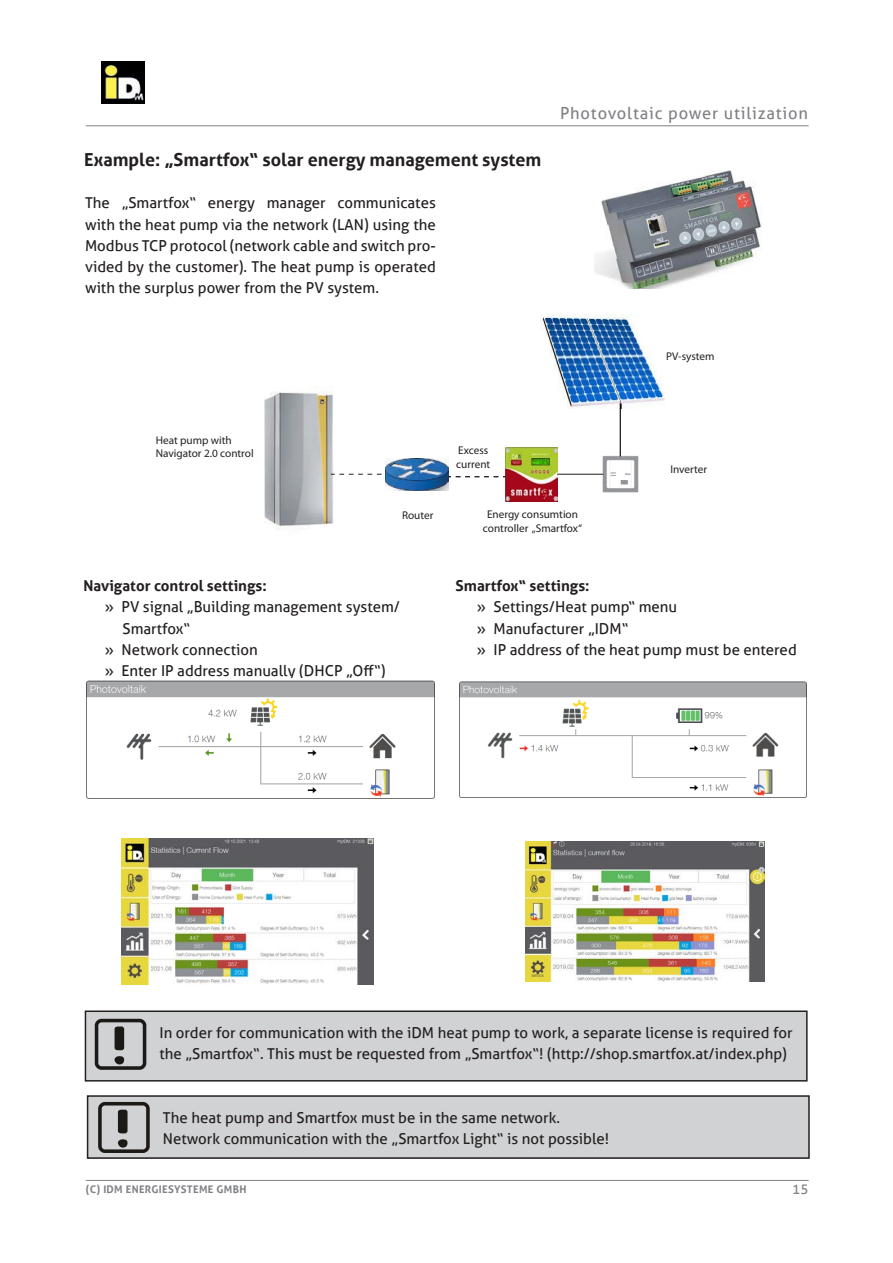
<style>
.page{position:relative;width:893px;height:1263px;background:#fff}
.page>*{position:absolute;margin:0;border:0;box-sizing:border-box;transform-origin:0 0}
.t1{font:700 18px "Aller";color:#231f20}
.t2{font:16.5px "Aller";letter-spacing:.05em;color:#808285}
.t3{font:15px/21.3px "Aller";color:#231f20}
.t4{font:700 15px "Aller";color:#231f20}
.t5{font:13.5px "Aller";color:#808285}
.t6{font:11.25px/13.5px "Myriad Pro";color:#231f20}
.t7{font:700 10.5px "Aller";letter-spacing:.03em;color:#808285}
</style>
<div class="page">
<hr style="left:86px;top:1180px;width:723px;height:1px;background:#808285">
<hr style="left:86px;top:125px;width:723px;height:1px;background:#808285">
<img style="left:102px;top:61px;width:42px;height:43px">
<div style="left:85px;top:1011px;width:722px;height:70px;background:#d1d2d4"></div>
<div style="left:85px;top:1010px;width:723px;height:71px;border:2px solid #231f20"></div>
<div style="left:95px;top:1019px;width:51px;height:51px;border:4px solid #1c1a16;border-radius:5px"></div>
<svg style="left:115px;top:1026px;width:9px;height:24px"></svg>
<div style="left:115px;top:1056px;width:9px;height:8px;background:#1c1a16;border-radius:50%"></div>
<div style="left:88px;top:1096px;width:721px;height:62px;background:#d1d2d4"></div>
<div style="left:87px;top:1095px;width:723px;height:64px;border:2px solid #231f20"></div>
<div style="left:98px;top:1102px;width:52px;height:51px;border:4px solid #1c1a16;border-radius:5px"></div>
<svg style="left:118px;top:1110px;width:10px;height:23px"></svg>
<div style="left:118px;top:1139px;width:10px;height:8px;background:#1c1a16;border-radius:50%"></div>
<img style="left:595px;top:170px;width:167px;height:119px">
<img style="left:540px;top:315px;width:124px;height:93px">
<img style="left:598px;top:452px;width:41px;height:41px">
<hr style="left:620px;top:408px;width:1px;height:48px;background:#231f20">
<img style="left:505px;top:447px;width:52px;height:54px">
<hr style="left:557px;top:474px;width:46px;height:1px;background:#231f20">
<img style="left:386px;top:458px;width:63px;height:32px">
<svg style="left:449px;top:476px;width:56px;height:1px"></svg>
<img style="left:264px;top:391px;width:106px;height:136px">
<svg style="left:331px;top:474px;width:51px;height:1px"></svg>
<img style="left:86px;top:680px;width:349px;height:119px">
<img style="left:459px;top:681px;width:348px;height:117px">
<img style="left:122px;top:838px;width:252px;height:147px">
<img style="left:525px;top:842px;width:240px;height:139px">
<p class="t1" style="left:84px;top:152px;width:459px">Example: „Smartfox“ solar energy management system</p>
<p class="t3" style="left:85px;top:194px;width:352px;text-align:justify">The „Smartfox“ energy manager communicates with the heat pump via the network (LAN) using the Modbus TCP protocol (network cable and switch pro&shy;vided by the customer). The heat pump is operated with the surplus power from the PV system.</p>
<p class="t2" style="left:560px;top:107px;width:249px">Photovoltaic power utilization</p>
<p class="t6" style="left:666px;top:350px;width:50px">PV-system</p>
<p class="t6" style="left:156px;top:434px;width:99px">Heat pump with<br>Navigator 2.0 control</p>
<p class="t6" style="left:456px;top:444px;width:36px">Excess current</p>
<p class="t6" style="left:670px;top:463px;width:38px">Inverter</p>
<p class="t6" style="left:402px;top:510px;width:33px">Router</p>
<p class="t6" style="left:483px;top:509px;width:101px;text-align:center">Energy consumtion controller „Smartfox“</p>
<p class="t4" style="left:83px;top:579px;width:185px">Navigator control settings:</p>
<p class="t4" style="left:456px;top:579px;width:136px">Smartfox“ settings:</p>
<p class="t3" style="left:105px;top:598px;width:297px">» PV signal „Building management system/</p>
<p class="t3" style="left:123px;top:619px;width:69px">Smartfox“</p>
<p class="t3" style="left:105px;top:640px;width:155px">» Network connection</p>
<p class="t3" style="left:105px;top:661px;width:282px">» Enter IP address manually (DHCP „Off“)</p>
<p class="t3" style="left:477px;top:598px;width:321px">» Settings/Heat pump“ menu<br>» Manufacturer „IDM“<br>» IP address of the heat pump must be entered</p>
<p class="t3" style="left:160px;top:1021px;width:634px">In order for communication with the iDM heat pump to work, a separate license is required for the „Smartfox“. This must be requested from „Smartfox“! (http://shop.smartfox.at/index.php)</p>
<p class="t3" style="left:163px;top:1108px;width:448px">The heat pump and Smartfox must be in the same network.<br>Network communication with the „Smartfox Light“ is not possible!</p>
<p class="t7" style="left:86px;top:1184px;width:162px">(C) IDM ENERGIESYSTEME GMBH</p>
<p class="t5" style="left:792px;top:1184px;width:18px">15</p>
</div>
